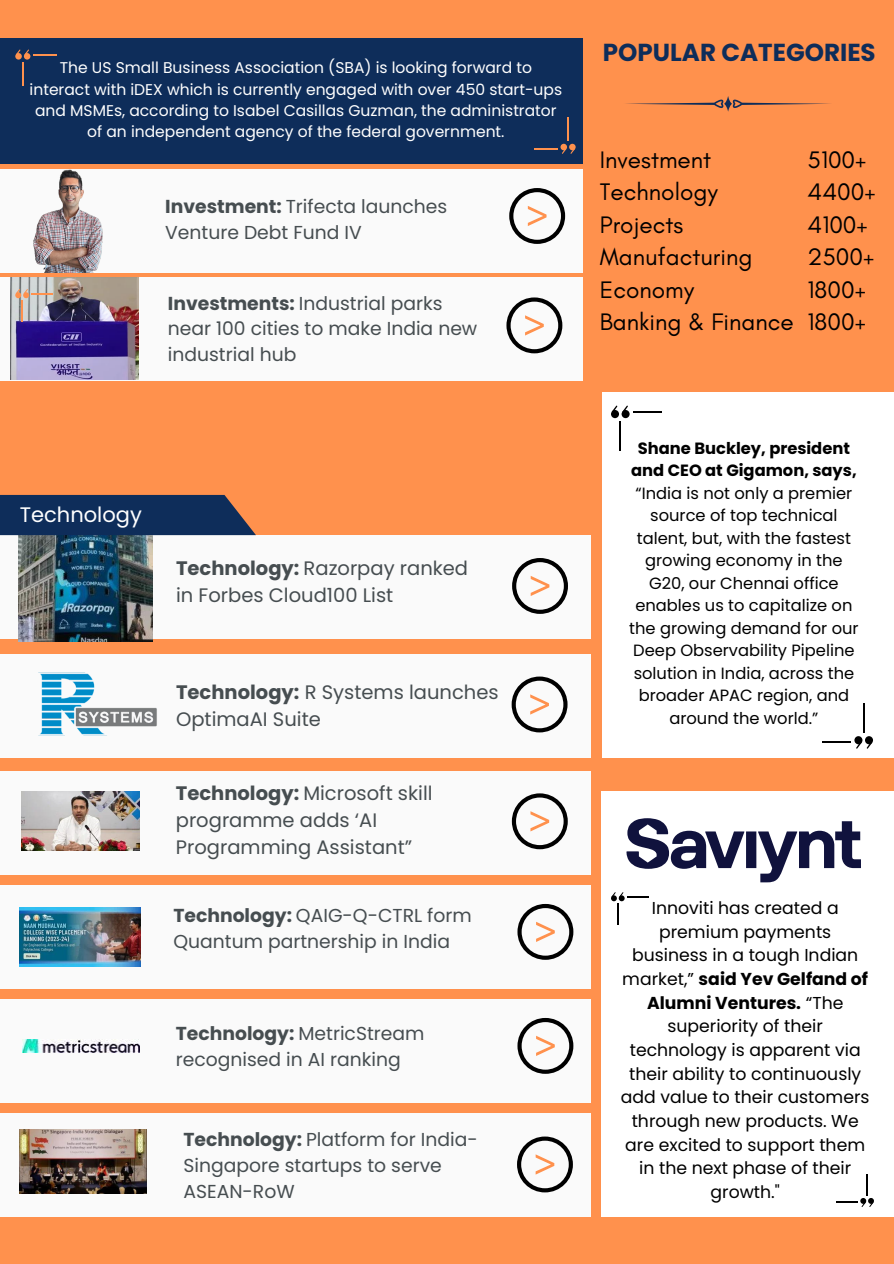
<style>
.page{position:relative;width:894px;height:1264px;background:#fff}
.page>*{position:absolute;margin:0;border:0;box-sizing:border-box;transform-origin:0 0}
.t1{font:700 24.6px "Poppins";color:#0e2d5a}
.t2{font:24.3px/32.5px "Glacial Indifference";color:#000}
.t3{font:21px "Poppins";color:#fff}
.t4{font:19.5px/27px "Poppins";color:#464d50}
.t5{font:18.75px/25.8px "Poppins";color:#464d50}
.t6{font:17.25px/23.7px "Poppins";color:#000;text-align:center}
.t7{font:16.35px/22.5px "Poppins";color:#000;text-align:center}
.t8{font:15.6px/21.3px "Poppins";color:#fefefe;text-align:center}
.s1{font-weight:700}
</style>
<div class="page">
<div style="left:0;top:0;width:893px;height:1263px;background:#ff914d"></div>
<svg style="left:626px;top:96px;width:205px;height:16px"></svg>
<div style="left:601px;top:791px;width:292px;height:425px;background:#fff"></div>
<svg style="left:611px;top:892px;width:37px;height:32px"></svg>
<svg style="left:626px;top:818px;width:234px;height:64px"></svg>
<div style="left:0;top:169px;width:582px;height:104px;background:#fafafa"></div>
<svg style="left:511px;top:190px;width:52px;height:52px"></svg>
<div style="left:509px;top:188px;width:56px;height:56px;border:4px solid #000;border-radius:50%"></div>
<svg style="left:527px;top:206px;width:19px;height:20px"></svg>
<div style="left:0;top:277px;width:583px;height:104px;background:#fafafa"></div>
<svg style="left:508px;top:299px;width:52px;height:52px"></svg>
<div style="left:506px;top:297px;width:56px;height:56px;border:4px solid #000;border-radius:50%"></div>
<svg style="left:525px;top:315px;width:18px;height:20px"></svg>
<img style="left:33px;top:169px;width:70px;height:103px">
<img style="left:11px;top:277px;width:128px;height:103px">
<div style="left:0;top:535px;width:591px;height:104px;background:#fafafa"></div>
<div style="left:512px;top:558px;width:56px;height:56px;border:4px solid #000;border-radius:50%"></div>
<svg style="left:530px;top:576px;width:19px;height:20px"></svg>
<div style="left:0;top:654px;width:590px;height:103px;background:#fafafa"></div>
<svg style="left:513px;top:678px;width:52px;height:52px"></svg>
<div style="left:511px;top:676px;width:56px;height:56px;border:4px solid #000;border-radius:50%"></div>
<svg style="left:530px;top:694px;width:18px;height:20px"></svg>
<div style="left:0;top:770px;width:590px;height:104px;background:#fafafa"></div>
<div style="left:511px;top:793px;width:56px;height:56px;border:4px solid #000;border-radius:50%"></div>
<svg style="left:530px;top:811px;width:19px;height:20px"></svg>
<img style="left:19px;top:535px;width:133px;height:106px">
<img style="left:38px;top:672px;width:119px;height:63px">
<img style="left:21px;top:791px;width:118px;height:59px">
<div style="left:0;top:495px;width:256px;height:40px;background:#0e2d5a"></div>
<div style="left:0;top:884px;width:591px;height:104px;background:#fafafa"></div>
<div style="left:517px;top:904px;width:56px;height:55px;border:4px solid #000;border-radius:50%"></div>
<svg style="left:536px;top:921px;width:18px;height:21px"></svg>
<div style="left:0;top:998px;width:591px;height:104px;background:#fafafa"></div>
<div style="left:517px;top:1017px;width:56px;height:56px;border:4px solid #000;border-radius:50%"></div>
<svg style="left:536px;top:1035px;width:18px;height:21px"></svg>
<img style="left:20px;top:907px;width:120px;height:59px">
<img style="left:23px;top:1039px;width:117px;height:13px">
<div style="left:602px;top:392px;width:291px;height:365px;background:#fff"></div>
<div style="left:621px;top:410px;width:8px;height:8px;background:#000;border-radius:50%"></div>
<div style="left:611px;top:410px;width:8px;height:8px;background:#000;border-radius:50%"></div>
<svg style="left:611px;top:405px;width:17px;height:8px"></svg>
<hr style="left:619px;top:421px;width:2px;height:29px;background:#000">
<hr style="left:632px;top:411px;width:29px;height:2px;background:#000">
<div style="left:0;top:1112px;width:590px;height:104px;background:#fafafa"></div>
<div style="left:517px;top:1136px;width:55px;height:56px;border:4px solid #000;border-radius:50%"></div>
<svg style="left:535px;top:1154px;width:19px;height:20px"></svg>
<img style="left:19px;top:1129px;width:127px;height:64px">
<div style="left:854px;top:736px;width:8px;height:8px;background:#000;border-radius:50%"></div>
<svg style="left:864px;top:736px;width:8px;height:8px"></svg>
<hr style="left:862px;top:703px;width:2px;height:29px;background:#000">
<svg style="left:822px;top:741px;width:50px;height:7px"></svg>
<svg style="left:836px;top:1174px;width:37px;height:32px"></svg>
<svg style="left:16px;top:289px;width:36px;height:33px"></svg>
<div style="left:0;top:38px;width:582px;height:126px;background:#0e2d5a"></div>
<svg style="left:534px;top:118px;width:41px;height:36px"></svg>
<div style="left:24px;top:53px;width:6px;height:7px;background:#ff914d;border-radius:50%"></div>
<div style="left:15px;top:53px;width:7px;height:7px;background:#ff914d;border-radius:50%"></div>
<svg style="left:22px;top:62px;width:1px;height:24px"></svg>
<svg style="left:16px;top:50px;width:40px;height:6px"></svg>
<h4 class="t8" style="left:30px;top:57px;width:534px">The US Small Business Association (SBA) is looking forward to interact with iDEX which is currently engaged with over 450 start-ups and MSMEs, according to Isabel Casillas Guzman, the administrator of an independent agency of the federal government.</h4>
<p class="t5" style="left:165px;top:193px;width:283px"><span class="s1">Investment:</span> Trifecta launches<br>Venture Debt Fund IV</p>
<p class="t5" style="left:168px;top:290px;width:311px"><span class="s1">Investments:</span> Industrial parks near 100 cities to make India new industrial hub</p>
<p class="t3" style="left:20px;top:500px;width:124px">Technology</p>
<h3 class="t4" style="left:176px;top:555px;width:293px"><span class="s1">Technology:</span> Razorpay ranked in Forbes Cloud100 List</h3>
<p class="t4" style="left:176px;top:678px;width:324px"><span class="s1">Technology:</span> R Systems launches<br>OptimaAI Suite</p>
<h3 class="t4" style="left:176px;top:780px;width:258px"><span class="s1">Technology:</span> Microsoft skill programme adds ‘AI<br>Programming Assistant”</h3>
<p class="t5" style="left:173px;top:902px;width:300px"><span class="s1">Technology:</span> QAIG-Q-CTRL form<br>Quantum partnership in India</p>
<p class="t5" style="left:176px;top:1020px;width:250px"><span class="s1">Technology:</span> MetricStream recognised in AI ranking</p>
<p class="t5" style="left:183px;top:1126px;width:295px"><span class="s1">Technology:</span> Platform for India-<br>Singapore startups to serve<br>ASEAN-RoW</p>
<p class="t1" style="left:602px;top:35px;width:274px">POPULAR CATEGORIES</p>
<p class="t2" style="left:599px;top:143px;width:195px">Investment<br>Technology<br>Projects<br>Manufacturing<br>Economy<br>Banking &amp; Finance</p>
<p class="t2" style="left:807px;top:143px;width:69px">5100+<br>4400+<br>4100+<br>2500+<br>1800+<br>1800+</p>
<h3 class="t7" style="left:629px;top:436px;width:231px"><span class="s1">Shane Buckley, president and CEO at Gigamon, says, </span>“India is not only a premier source of top technical talent, but, with the fastest growing economy in the<br>G20, our Chennai office enables us to capitalize on the growing demand for our<br>Deep Observability Pipeline solution in India, across the broader APAC region, and around the world.”</h3>
<p class="t6" style="left:620px;top:896px;width:250px">Innoviti has created a premium payments business in a tough Indian market,” <span class="s1">said Yev Gelfand of<br>Alumni Ventures.</span> “The superiority of their technology is apparent via their ability to continuously add value to their customers through new products. We are excited to support them in the next phase of their growth."</p>
</div>
